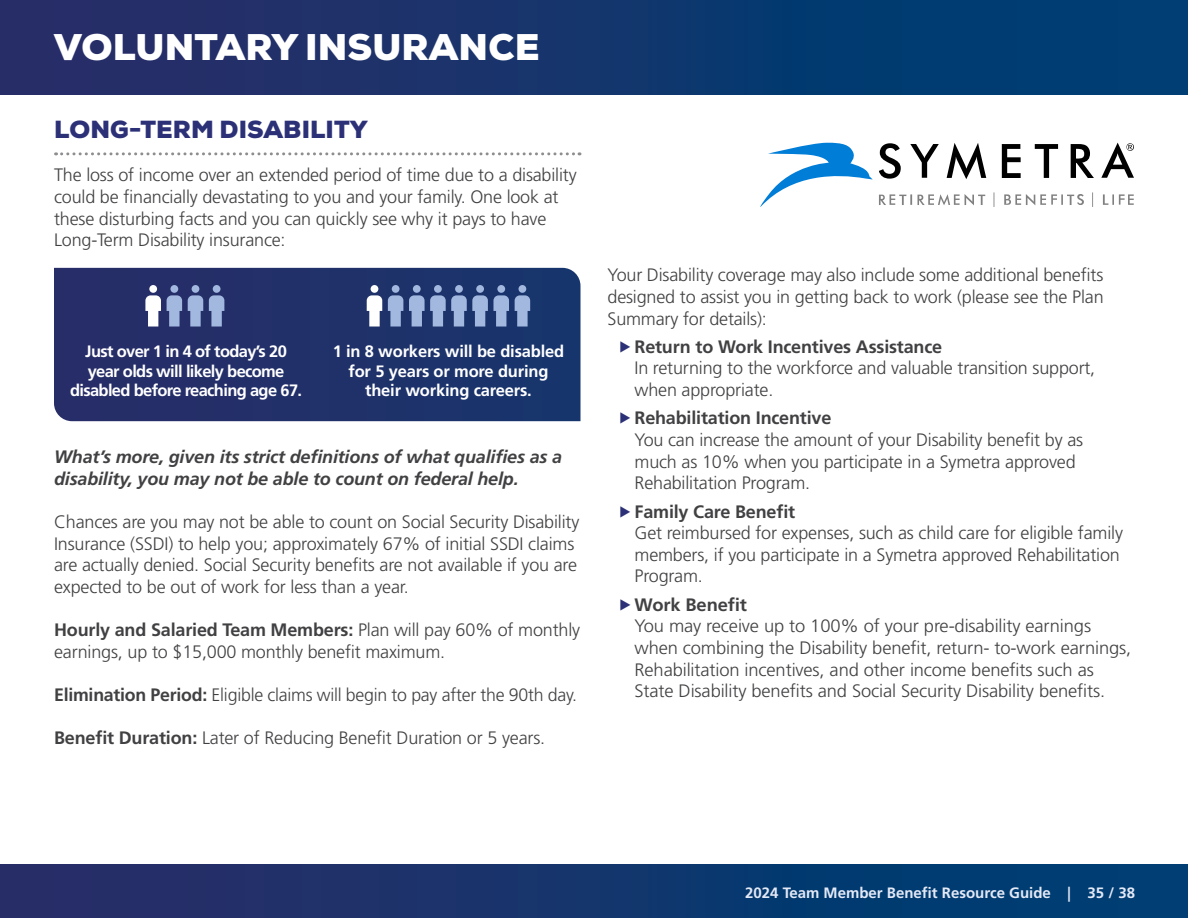
<style>
.page{position:relative;width:1188px;height:918px;background:#fff}
.page>*{position:absolute;margin:0;border:0;box-sizing:border-box;transform-origin:0 0}
.t1{font:900 36px "Nexa";letter-spacing:.005em;color:#fff}
.t2{font:900 24px "Nexa";letter-spacing:.005em;color:#2c3177}
.t3{font:300 18px/21.6px "Frutiger LT Std";letter-spacing:-.01em;color:#414042}
.t4{font:italic 700 18px/21.6px "Frutiger LT Std";letter-spacing:-.01em;color:#414042}
.t5{font:700 16.5px/19.8px "Frutiger LT Std";letter-spacing:-.04em;color:#fff;text-align:center}
.t6{font:700 16.5px/19.8px "Frutiger LT Std";letter-spacing:-.01em;color:#fff;text-align:center}
.t7{font:700 15px "Frutiger LT Std";color:#e4e9f6}
.s1{font-weight:700}
.s2{color:#2c3177}
</style>
<div class="page">
<div style="left:0;top:865px;width:1188px;height:53px;background:linear-gradient(to right,#2c2c66,#003f74)"></div>
<div style="left:0;top:0;width:1188px;height:94px;background:linear-gradient(to right,#2c2c66,#003f74)"></div>
<svg style="left:56px;top:152px;width:524px;height:3px"></svg>
<svg style="left:760px;top:143px;width:113px;height:64px"></svg>
<svg style="left:879px;top:192px;width:255px;height:15px"></svg>
<svg style="left:879px;top:143px;width:255px;height:36px"></svg>
<svg style="left:54px;top:268px;width:526px;height:153px;background:#203169"></svg>
<svg style="left:145px;top:295px;width:16px;height:32px"></svg>
<div style="left:149px;top:285px;width:8px;height:8px;background:#fff;border-radius:50%"></div>
<svg style="left:167px;top:295px;width:15px;height:32px"></svg>
<div style="left:170px;top:285px;width:8px;height:8px;background:#a2b8df;border-radius:50%"></div>
<svg style="left:188px;top:295px;width:15px;height:32px"></svg>
<div style="left:192px;top:285px;width:7px;height:8px;background:#a2b8df;border-radius:50%"></div>
<svg style="left:209px;top:295px;width:15px;height:32px"></svg>
<div style="left:213px;top:285px;width:8px;height:8px;background:#a2b8df;border-radius:50%"></div>
<svg style="left:367px;top:295px;width:15px;height:32px"></svg>
<div style="left:371px;top:285px;width:7px;height:8px;background:#fff;border-radius:50%"></div>
<svg style="left:388px;top:295px;width:15px;height:32px"></svg>
<div style="left:392px;top:285px;width:8px;height:8px;background:#a2b8df;border-radius:50%"></div>
<div style="left:413px;top:285px;width:8px;height:8px;background:#a2b8df;border-radius:50%"></div>
<div style="left:434px;top:285px;width:8px;height:8px;background:#a2b8df;border-radius:50%"></div>
<div style="left:455px;top:285px;width:8px;height:8px;background:#a2b8df;border-radius:50%"></div>
<div style="left:476px;top:285px;width:8px;height:8px;background:#a2b8df;border-radius:50%"></div>
<svg style="left:409px;top:295px;width:100px;height:32px;background:#6d84b1"></svg>
<div style="left:497px;top:285px;width:8px;height:8px;background:#a2b8df;border-radius:50%"></div>
<svg style="left:515px;top:295px;width:15px;height:32px"></svg>
<div style="left:519px;top:285px;width:7px;height:8px;background:#a2b8df;border-radius:50%"></div>
<h1 class="t1" style="left:54px;top:23px;width:487px">VOLUNTARY INSURANCE</h1>
<h2 class="t2" style="left:54px;top:114px;width:315px">LONG-TERM DISABILITY</h2>
<p class="t3" style="left:54px;top:165px;width:524px">The loss of income over an extended period of time due to a disability could be financially devastating to you and your family. One look at these disturbing facts and you can quickly see why it pays to have Long-Term Disability insurance:</p>
<p class="t5" style="left:70px;top:341px;width:234px">Just over 1 in 4 of today’s 20 year olds will likely become disabled before reaching age 67.</p>
<p class="t6" style="left:333px;top:341px;width:233px">1 in 8 workers will be disabled for 5 years or more during their working careers.</p>
<p class="t4" style="left:54px;top:446px;width:510px">What’s more, given its strict definitions of what qualifies as a disability, you may not be able to count on federal help.</p>
<p class="t3" style="left:54px;top:511px;width:527px">Chances are you may not be able to count on Social Security Disability Insurance (SSDI) to help you; approximately 67% of initial SSDI claims are actually denied. Social Security benefits are not available if you are expected to be out of work for less than a year.</p>
<p class="t3" style="left:54px;top:619px;width:528px"><span class="s1">Hourly and Salaried Team Members:</span> Plan will pay 60% of monthly earnings, up to $15,000 monthly benefit maximum.</p>
<p class="t3" style="left:54px;top:684px;width:525px"><span class="s1">Elimination Period:</span> Eligible claims will begin to pay after the 90th day.</p>
<p class="t3" style="left:54px;top:727px;width:493px"><span class="s1">Benefit Duration:</span> Later of Reducing Benefit Duration or 5 years.</p>
<p class="t3" style="left:608px;top:265px;width:498px;text-align:justify">Your Disability coverage may also include some additional benefits designed to assist you in getting back to work (please see the Plan Summary for details):</p>
<p class="t3" style="left:635px;top:336px;width:462px;text-indent:-17px"><span class="s2">▶</span><span class="s1">Return to Work Incentives Assistance<br></span>In returning to the workforce and valuable transition support, when appropriate.</p>
<p class="t3" style="left:635px;top:408px;width:450px;text-indent:-17px"><span class="s2">▶</span><span class="s1">Rehabilitation Incentive<br></span>You can increase the amount of your Disability benefit by as much as 10% when you participate in a Symetra approved Rehabilitation Program.</p>
<p class="t3" style="left:635px;top:501px;width:490px;text-indent:-17px"><span class="s2">▶</span><span class="s1">Family Care Benefit<br></span>Get reimbursed for expenses, such as child care for eligible family members, if you participate in a Symetra approved Rehabilitation Program.</p>
<p class="t3" style="left:635px;top:594px;width:498px;text-indent:-17px"><span class="s2">▶</span><span class="s1">Work Benefit<br></span>You may receive up to 100% of your pre-disability earnings when combining the Disability benefit, return- to-work earnings, Rehabilitation incentives, and other income benefits such as State Disability benefits and Social Security Disability benefits.</p>
<p class="t7" style="left:745px;top:883px;width:391px">2024 Team Member Benefit Resource Guide | 35 / 38</p>
</div>
